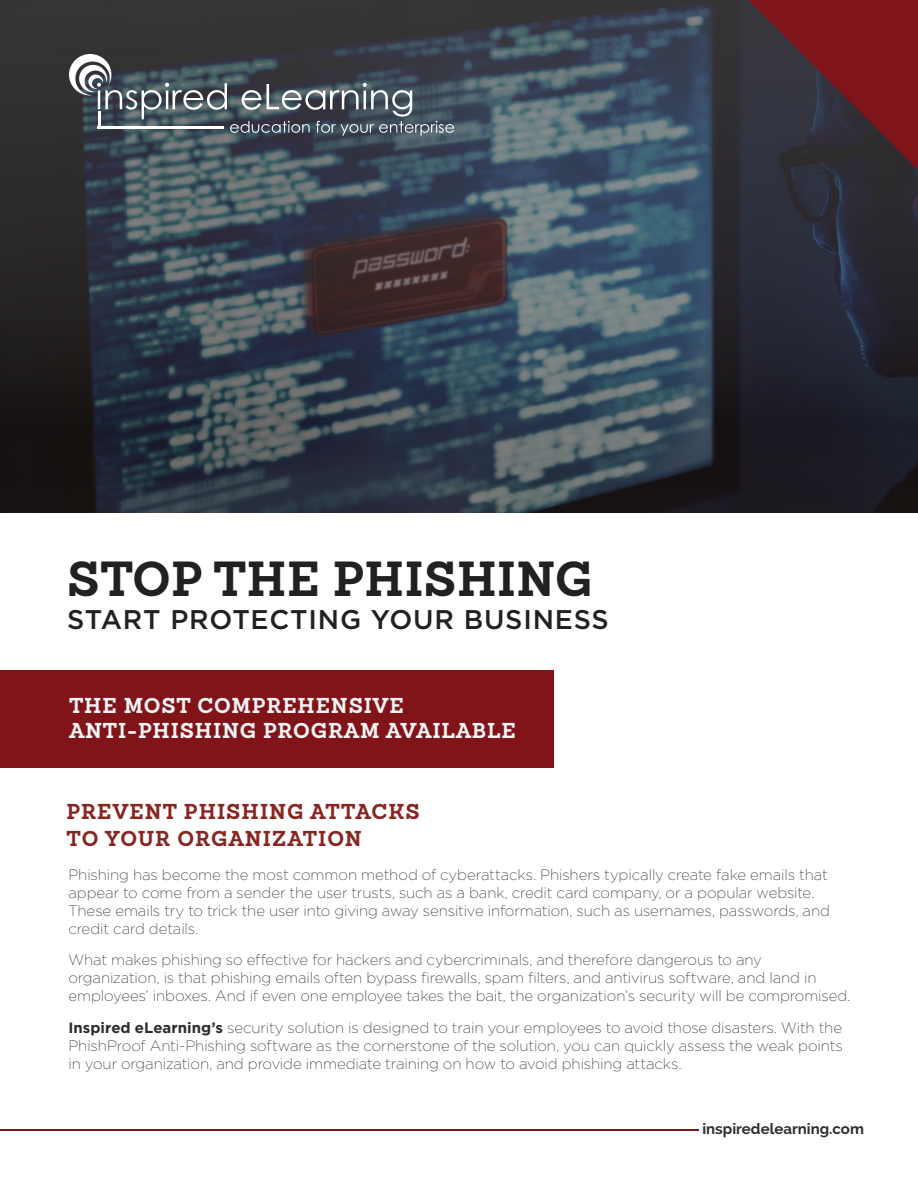
<style>
.page{position:relative;width:918px;height:1188px;background:#fff}
.page>*{position:absolute;margin:0;border:0;box-sizing:border-box;transform-origin:0 0}
.t1{font:700 48px "Sanchez";letter-spacing:.01em;color:#212023}
.t2{font:500 27px "Gotham";letter-spacing:.03em;color:#212023}
.t3{font:700 21px "Sanchez";letter-spacing:.04em;color:#f4f3f5}
.Paragraph_Style_1{font:700 21px/27px "Sanchez";letter-spacing:.05em;color:#872621}
.Paragraph_Style_1-2{font:300 15px/18px "Gotham Ex";letter-spacing:-.005em;color:#2e2c2f}
.t4{font:700 15px "Raleway";color:#2e2c2f}
.s1{font-family:"Gotham";font-weight:700}
.s2{color:#2d2f2d}
.s3{color:#2f2d2f}
</style>
<div class="page">
<svg style="left:0;top:0;width:918px;height:513px;background:#363e49"></svg>
<div style="left:0;top:670px;width:148px;height:98px;background:#801418"></div>
<hr style="left:0;top:1129px;width:699px;height:1px;background:#801418">
<div style="left:42px;top:670px;width:512px;height:98px;background:#801418"></div>
<svg style="left:69px;top:54px;width:385px;height:82px;background:#535b64"></svg>
<svg style="left:748px;top:0;width:170px;height:170px;background:#582329"></svg>
<p class="t1" style="left:67px;top:547px;width:527px">STOP THE PHISHING</p>
<p class="t2" style="left:67px;top:604px;width:543px">START PROTECTING YOUR BUSINESS</p>
<p class="t3" style="left:69px;top:691px;width:336px">THE MOST COMPREHENSIVE</p>
<p class="t3" style="left:69px;top:717px;width:448px">ANTI-PHISHING PROGRAM AVAILABLE</p>
<p class="Paragraph_Style_1" style="left:66px;top:798px;width:355px">PREVENT PHISHING ATTACKS<br>TO YOUR ORGANIZATION</p>
<p class="Paragraph_Style_1-2" style="left:68px;top:865px;width:763px">Phishing has become the most common method of cyberattacks. Phishers typically create fake emails that appear to come from a sender the user trusts, such as a bank, credit card company, or a popular website.<br>These emails try to trick the user into giving away sensitive information, such as usernames, passwords, and credit card details.</p>
<p class="Paragraph_Style_1-2" style="left:68px;top:951px;width:783px">What makes phishing so effective for hackers and cybercriminals, and therefore dangerous to any organization, is that phishing emails often bypass firewalls, spam filters, and antivirus software, and land in employees’ inboxes. And if even one employee takes the bait, the organization’s security will be compromised.</p>
<p class="Paragraph_Style_1-2" style="left:68px;top:1018px;width:776px;text-align:justify"><span class="s1">Inspired eLearning’s</span> security solution is designed to train your employees to avoid those disasters. With the PhishProof Anti-Phishing software as the cornerstone of the solution, you can quickly assess the weak points in your organization, and provide immediate training on how to avoid phishing attacks.</p>
<p class="t4" style="left:702px;top:1120px;width:163px">inspired<span class="s2">e</span>learn<span class="s3">i</span>ng.com</p>
</div>
